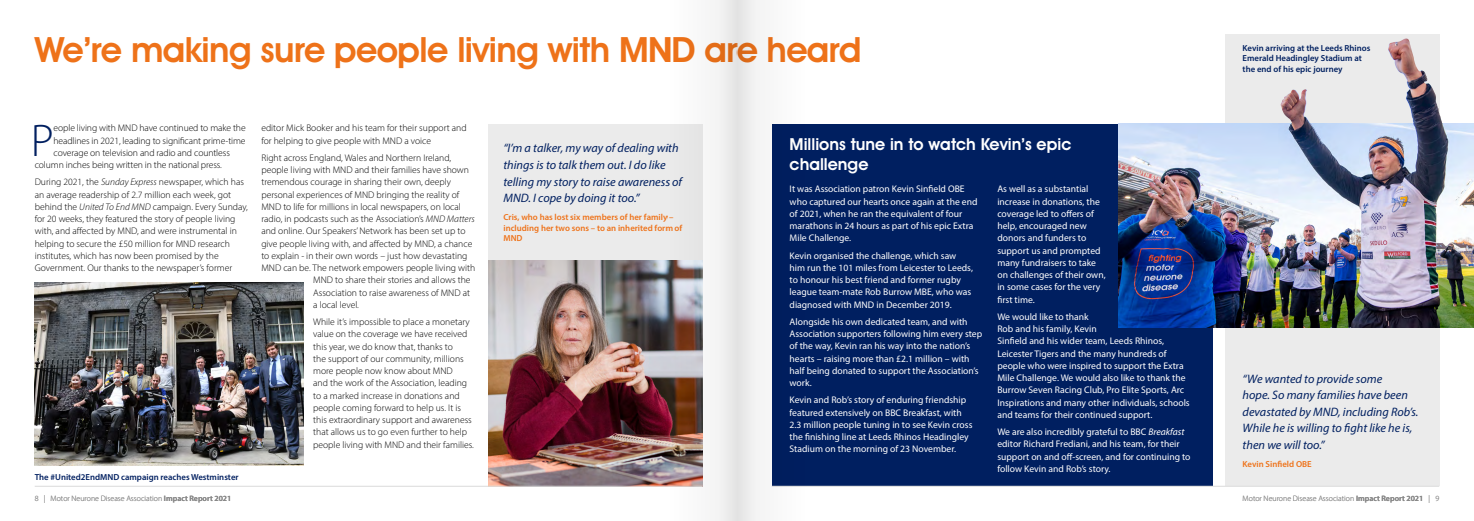
<style>
.page{position:relative;width:1474px;height:521px;background:#fff}
.page>*{position:absolute;margin:0;border:0;box-sizing:border-box;transform-origin:0 0}
.t1{font:300 45.94px "Myriad Pro";color:#001f60}
.t2{font:600 35px "Avant Garde IT Cby BT";letter-spacing:-.015em;color:#ee7219}
.t3{font:600 16.62px/19.9px "Avant Garde IT Cby BT";color:#fff}
.t4{font:italic 12.25px/16.6px "Myriad Pro";color:#001f60}
.t5{font:300 9.62px/12.2px "Myriad Pro";color:#000}
.t6{font:9.62px/12.2px "Myriad Pro";color:#fff}
.t7{font:600 8.75px/10.5px "Myriad Pro";color:#001f60}
.t8{font:600 8.75px/10.5px "Myriad Pro";color:#ee7219}
.t9{font:300 7.88px "Myriad Pro";color:#878787}
.s1{font-style:italic}
.s2{font-weight:600}
</style>
<div class="page">
<div style="left:771px;top:124px;width:441px;height:362px;background:#001f60"></div>
<div style="left:1225px;top:35px;width:214px;height:451px;background:#ebebeb"></div>
<hr style="left:771px;top:486px;width:668px;height:1px;background:#dadada">
<img style="left:1118px;top:123px;width:355px;height:204px">
<img style="left:1291px;top:38px;width:150px;height:87px">
<div style="left:488px;top:124px;width:214px;height:362px;background:#ebebeb"></div>
<img style="left:488px;top:260px;width:179px;height:226px">
<img style="left:35px;top:283px;width:268px;height:182px">
<hr style="left:35px;top:486px;width:667px;height:1px;background:#dadada">
<svg style="left:737px;top:0;width:69px;height:521px"></svg>
<svg style="left:667px;top:0;width:70px;height:521px"></svg>
<h2 class="t2" style="left:35px;top:28px;width:828px">We’re making sure people living with MND are heard</h2>
<h1 class="t1" style="left:31px;top:113px;width:25px">P</h1>
<p class="t5" style="left:54px;top:122px;width:193px">eople living with MND have continued to make the</p>
<p class="t5" style="left:54px;top:134px;width:193px">headlines in 2021, leading to significant prime-time</p>
<p class="t5" style="left:54px;top:146px;width:178px">coverage on television and radio and countless</p>
<p class="t5" style="left:35px;top:159px;width:189px">column inches being written in the national press.</p>
<p class="t5" style="left:35px;top:176px;width:215px">During 2021, the <span class="s1">Sunday Express</span> newspaper, which has an average readership of 2.7 million each week, got behind the <span class="s1">United To End MND</span> campaign. Every Sunday, for 20 weeks, they featured the story of people living with, and affected by MND, and were instrumental in helping to secure the £50 million for MND research institutes, which has now been promised by the Government. Our thanks to the newspaper’s former</p>
<p class="t7" style="left:35px;top:472px;width:205px">The #United2EndMND campaign reaches Westminster</p>
<p class="t5" style="left:261px;top:122px;width:207px">editor Mick Booker and his team for their support and for helping to give people with MND a voice</p>
<p class="t5" style="left:261px;top:151px;width:191px">Right across England, Wales and Northern Ireland,</p>
<p class="t5" style="left:261px;top:164px;width:209px">people living with MND and their families have shown</p>
<p class="t5" style="left:261px;top:176px;width:191px">tremendous courage in sharing their own, deeply</p>
<p class="t5" style="left:261px;top:188px;width:199px">personal experiences of MND bringing the reality of</p>
<p class="t5" style="left:261px;top:200px;width:201px">MND to life for millions in local newspapers, on local</p>
<p class="t5" style="left:261px;top:213px;width:215px">radio, in podcasts such as the Association’s <span class="s1">MND Matters</span></p>
<p class="t5" style="left:261px;top:225px;width:206px">and online. Our Speakers’ Network has been set up to</p>
<p class="t5" style="left:261px;top:237px;width:212px">give people living with, and affected by MND, a chance</p>
<p class="t5" style="left:261px;top:249px;width:207px">to explain - in their own words – just how devastating</p>
<p class="t5" style="left:261px;top:262px;width:215px">MND can be. The network empowers people living with</p>
<p class="t5" style="left:313px;top:274px;width:159px">MND to share their stories and allows the</p>
<p class="t5" style="left:313px;top:286px;width:158px">Association to raise awareness of MND at</p>
<p class="t5" style="left:313px;top:298px;width:47px">a local level.</p>
<p class="t5" style="left:313px;top:316px;width:162px">While it’s impossible to place a monetary value on the coverage we have received this year, we do know that, thanks to<br>the support of our community, millions more people now know about MND<br>and the work of the Association, leading to a marked increase in donations and people coming forward to help us. It is this extraordinary support and awareness that allows us to go even further to help people living with MND and their families.</p>
<p class="t4" style="left:503px;top:140px;width:180px">“I’m a talker, my way of dealing with things is to talk them out. I do like telling my story to raise awareness of MND. I cope by doing it too.”</p>
<p class="t8" style="left:503px;top:212px;width:180px">Cris, who has lost six members of her family – including her two sons – to an inherited form of<br>MND</p>
<h3 class="t3" style="left:789px;top:134px;width:283px">Millions tune in to watch Kevin’s epic challenge</h3>
<p class="t6" style="left:789px;top:183px;width:189px">It was Association patron Kevin Sinfield OBE who captured our hearts once again at the end of 2021, when he ran the equivalent of four marathons in 24 hours as part of his epic Extra Mile Challenge.</p>
<p class="t6" style="left:789px;top:249px;width:185px">Kevin organised the challenge, which saw him run the 101 miles from Leicester to Leeds, to honour his best friend and former rugby league team-mate Rob Burrow MBE, who was diagnosed with MND in December 2019.</p>
<p class="t6" style="left:789px;top:315px;width:194px">Alongside his own dedicated team, and with Association supporters following him every step of the way, Kevin ran his way into the nation’s hearts – raising more than £2.1 million – with half being donated to support the Association’s work.</p>
<p class="t6" style="left:789px;top:394px;width:184px">Kevin and Rob’s story of enduring friendship featured extensively on BBC Breakfast, with 2.3 million people tuning in to see Kevin cross the finishing line at Leeds Rhinos Headingley Stadium on the morning of 23 November.</p>
<p class="t6" style="left:997px;top:183px;width:110px">As well as a substantial increase in donations, the coverage led to offers of help, encouraged new donors and funders to support us and prompted many fundraisers to take on challenges of their own, in some cases for the very first time.</p>
<p class="t6" style="left:997px;top:310px;width:194px">We would like to thank<br>Rob and his family, Kevin<br>Sinfield and his wider team, Leeds Rhinos, Leicester Tigers and the many hundreds of people who were inspired to support the Extra Mile Challenge. We would also like to thank the Burrow Seven Racing Club, Pro Elite Sports, Arc Inspirations and many other individuals, schools and teams for their continued support.</p>
<p class="t6" style="left:997px;top:425px;width:195px">We are also incredibly grateful to BBC <span class="s1">Breakfast </span>editor Richard Frediani, and his team, for their support on and off-screen, and for continuing to follow Kevin and Rob’s story.</p>
<p class="t7" style="left:1242px;top:42px;width:129px">Kevin arriving at the Leeds Rhinos<br>Emerald Headingley Stadium at the end of his epic journey</p>
<p class="t4" style="left:1242px;top:370px;width:177px">“We wanted to provide some<br>hope. So many families have been devastated by MND, including Rob’s.<br>While he is willing to fight like he is, then we will too.”</p>
<p class="t8" style="left:1242px;top:458px;width:71px">Kevin Sinfield OBE</p>
<p class="t9" style="left:35px;top:493px;width:198px">8 | Motor Neurone Disease Association <span class="s2">Impact Report 2021</span></p>
<p class="t9" style="left:1242px;top:493px;width:198px">Motor Neurone Disease Association <span class="s2">Impact Report 2021</span> | 9</p>
</div>
